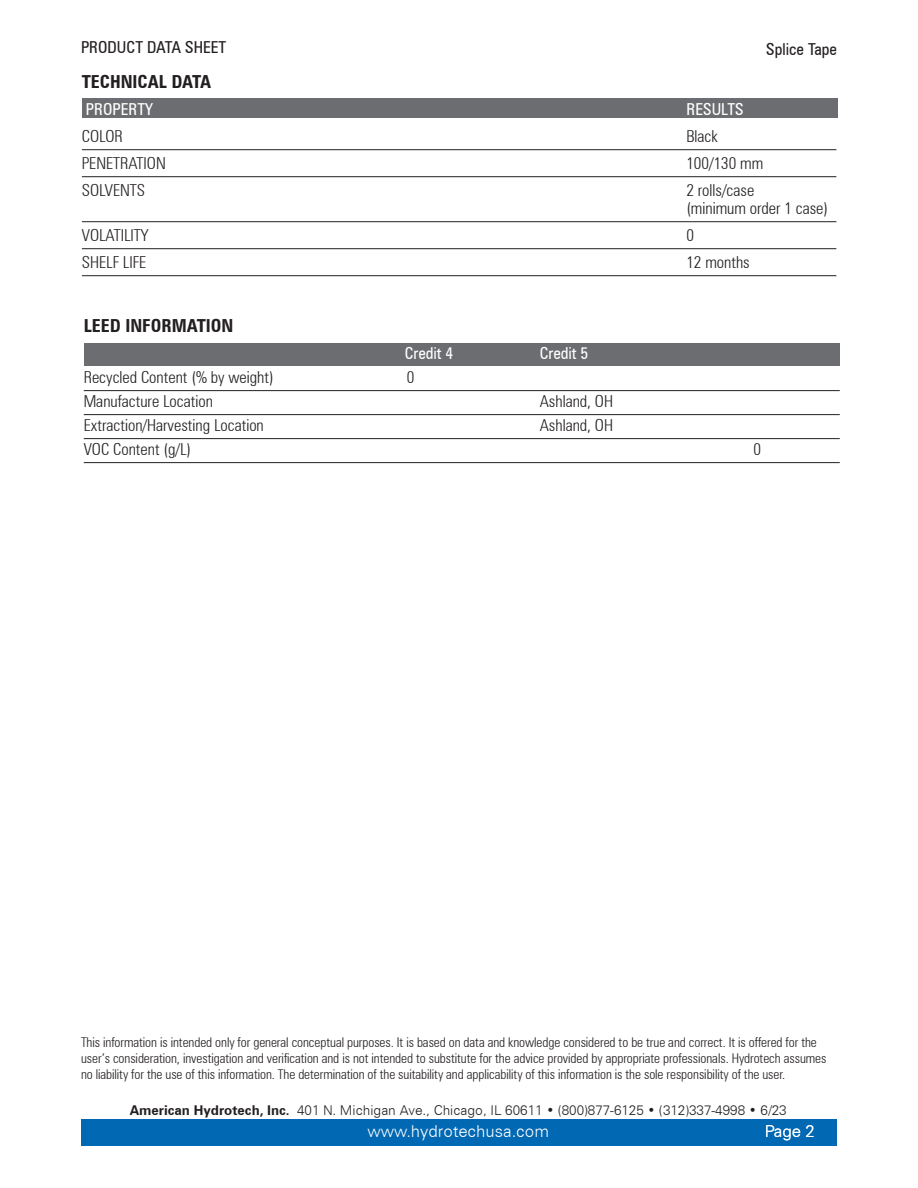
<style>
.page{position:relative;width:918px;height:1188px;background:#fff}
.page>*{position:absolute;margin:0;border:0;box-sizing:border-box;transform-origin:0 0}
.SubHead{font:700 condensed 18px "Zurich BT";color:#231f20}
.Chart_underline_11_1{font:300 condensed 16.5px/18px "Zurich BT";color:#231f20}
.t1{font:condensed 16.5px "Zurich BT";color:#231f20}
.t2{font:300 16.5px "Zurich BT";color:#fff}
.Chart_headline{font:condensed 16.5px "Zurich BT";color:#fff}
.Chart_Body{font:condensed 16.5px "Zurich BT";color:#fff}
.t3{font:300 condensed 13.5px/16.2px "Zurich BT";letter-spacing:-.005em;color:#231f20}
.t4{font:300 13.5px "Zurich BT";color:#231f20}
.s1{font-weight:700}
</style>
<div class="page">
<div style="left:81px;top:1119px;width:756px;height:27px;background:#0168b3"></div>
<div style="left:84px;top:344px;width:756px;height:22px;background:#6c6d70"></div>
<hr style="left:84px;top:390px;width:756px;height:1px;background:#231f20">
<hr style="left:84px;top:414px;width:756px;height:1px;background:#231f20">
<hr style="left:84px;top:438px;width:756px;height:1px;background:#231f20">
<hr style="left:84px;top:462px;width:756px;height:1px;background:#231f20">
<div style="left:82px;top:98px;width:756px;height:20px;background:#6c6d70"></div>
<hr style="left:82px;top:149px;width:754px;height:1px;background:#231f20">
<hr style="left:82px;top:176px;width:754px;height:1px;background:#231f20">
<hr style="left:82px;top:221px;width:754px;height:1px;background:#231f20">
<hr style="left:82px;top:248px;width:754px;height:1px;background:#231f20">
<hr style="left:82px;top:275px;width:754px;height:1px;background:#231f20">
<p class="t1" style="left:81px;top:37px;width:147px">PRODUCT DATA SHEET</p>
<p class="t1" style="left:766px;top:39px;width:72px">Splice Tape</p>
<p class="SubHead" style="left:82px;top:70px;width:131px">TECHNICAL DATA</p>
<p class="Chart_headline" style="left:86px;top:99px;width:69px">PROPERTY</p>
<p class="Chart_headline" style="left:686px;top:99px;width:59px">RESULTS</p>
<p class="Chart_underline_11_1" style="left:82px;top:127px;width:42px">COLOR</p>
<p class="Chart_underline_11_1" style="left:686px;top:127px;width:33px">Black</p>
<p class="Chart_underline_11_1" style="left:82px;top:154px;width:85px">PENETRATION</p>
<p class="Chart_underline_11_1" style="left:686px;top:154px;width:78px">100/130 mm</p>
<p class="Chart_underline_11_1" style="left:82px;top:181px;width:65px">SOLVENTS</p>
<p class="Chart_underline_11_1" style="left:686px;top:181px;width:143px">2 rolls/case<br>(minimum order 1 case)</p>
<p class="Chart_underline_11_1" style="left:82px;top:226px;width:68px">VOLATILITY</p>
<p class="Chart_underline_11_1" style="left:686px;top:226px;width:9px">0</p>
<p class="Chart_underline_11_1" style="left:82px;top:253px;width:66px">SHELF LIFE</p>
<p class="Chart_underline_11_1" style="left:686px;top:253px;width:65px">12 months</p>
<p class="SubHead" style="left:84px;top:314px;width:151px">LEED INFORMATION</p>
<p class="Chart_Body" style="left:405px;top:343px;width:50px">Credit 4</p>
<p class="Chart_Body" style="left:540px;top:343px;width:50px">Credit 5</p>
<p class="Chart_underline_11_1" style="left:84px;top:368px;width:191px">Recycled Content (% by weight)</p>
<p class="Chart_underline_11_1" style="left:407px;top:368px;width:9px">0</p>
<p class="Chart_underline_11_1" style="left:84px;top:392px;width:131px">Manufacture Location</p>
<p class="Chart_underline_11_1" style="left:540px;top:392px;width:75px">Ashland, OH</p>
<p class="Chart_underline_11_1" style="left:84px;top:416px;width:182px">Extraction/Harvesting Location</p>
<p class="Chart_underline_11_1" style="left:540px;top:416px;width:75px">Ashland, OH</p>
<p class="Chart_underline_11_1" style="left:84px;top:440px;width:109px">VOC Content (g/L)</p>
<p class="Chart_underline_11_1" style="left:753px;top:440px;width:9px">0</p>
<p class="t3" style="left:81px;top:1034px;width:747px">This information is intended only for general conceptual purposes. It is based on data and knowledge considered to be true and correct. It is offered for the user’s consideration, investigation and verification and is not intended to substitute for the advice provided by appropriate professionals. Hydrotech assumes no liability for the use of this information. The determination of the suitability and applicability of this information is the sole responsibility of the user.</p>
<p class="t4" style="left:130px;top:1102px;width:659px"><span class="s1">American Hydrotech, Inc.</span> 401 N. Michigan Ave., Chicago, IL 60611 • (800)877-6125 • (312)337-4998 • 6/23</p>
<p class="t2" style="left:367px;top:1121px;width:183px">www.hydrotechusa.com</p>
<p class="t2" style="left:765px;top:1121px;width:52px">Page 2</p>
</div>
